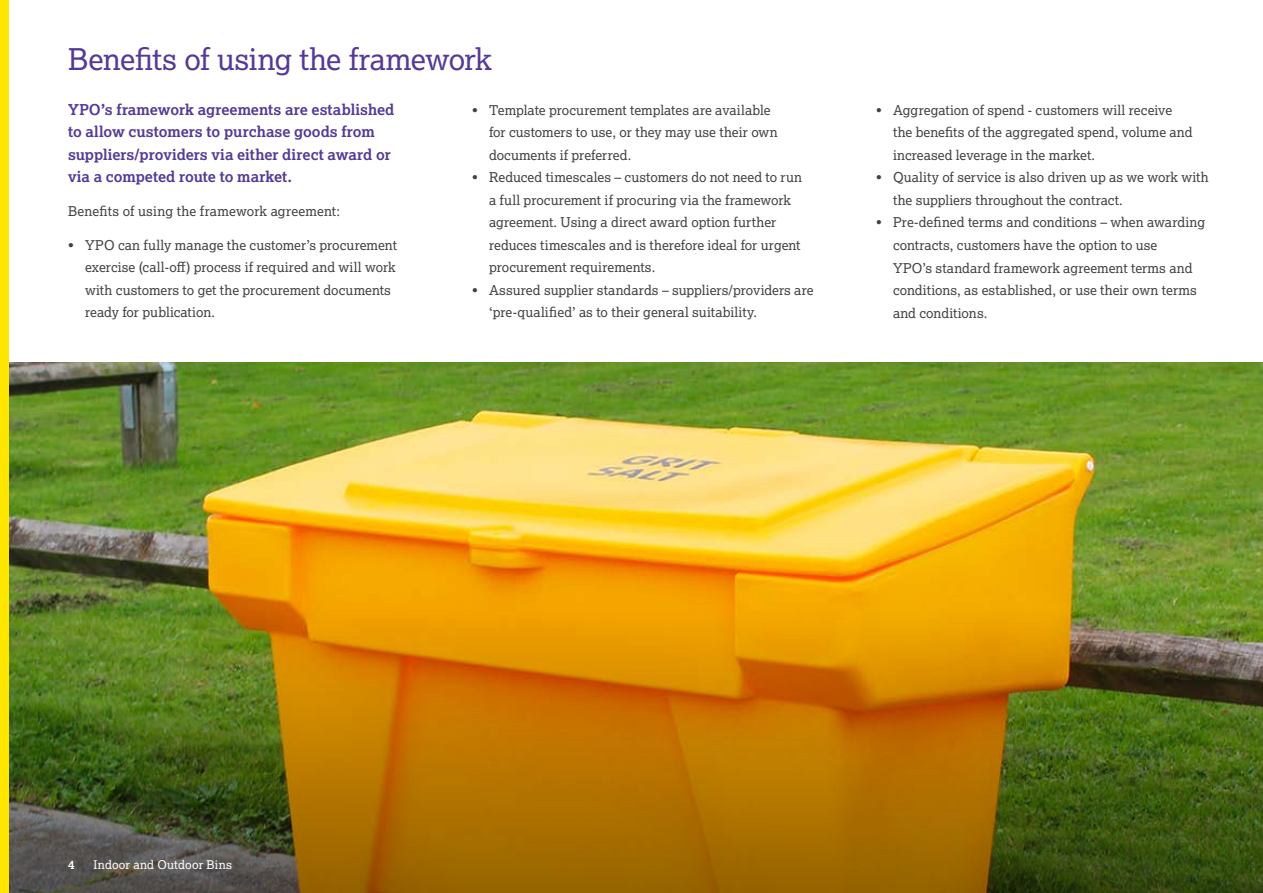
<style>
.page{position:relative;width:1263px;height:893px;background:#fff}
.page>*{position:absolute;margin:0;border:0;box-sizing:border-box;transform-origin:0 0}
.t1{font:30px "Lexia";letter-spacing:-.015em;color:#543996}
.t2{font:700 15px/22.5px "Lexia";color:#543996}
.t3{font:13.5px/22.5px "Lexia";color:#404241}
.t4{font:12px "Lexia";letter-spacing:.01em;color:#fff}
.t5{font:700 12px "Lexia";color:#fff}
</style>
<div class="page">
<img style="left:9px;top:362px;width:1254px;height:248px">
<img style="left:9px;top:610px;width:1254px;height:283px">
<div style="left:0;top:0;width:9px;height:893px;background:#ffe600"></div>
<h1 class="t1" style="left:68px;top:40px;width:425px">Benefits of using the framework</h1>
<p class="t3" style="left:489px;top:98px;width:290px;text-indent:-17px">• Template procurement templates are available for customers to use, or they may use their own documents if preferred.</p>
<p class="t3" style="left:489px;top:166px;width:315px;text-indent:-17px">• Reduced timescales – customers do not need to run a full procurement if procuring via the framework agreement. Using a direct award option further reduces timescales and is therefore ideal for urgent procurement requirements.</p>
<p class="t3" style="left:489px;top:278px;width:326px;text-indent:-17px">• Assured supplier standards – suppliers/providers are ‘pre-qualified’ as to their general suitability.</p>
<p class="t2" style="left:68px;top:98px;width:328px">YPO’s framework agreements are established to allow customers to purchase goods from suppliers/providers via either direct award or via a competed route to market.</p>
<p class="t3" style="left:68px;top:200px;width:274px">Benefits of using the framework agreement:</p>
<p class="t3" style="left:85px;top:233px;width:313px;text-indent:-17px">• YPO can fully manage the customer’s procurement exercise (call-off) process if required and will work with customers to get the procurement documents ready for publication.</p>
<p class="t3" style="left:893px;top:98px;width:301px;text-indent:-17px">• Aggregation of spend - customers will receive the benefits of the aggregated spend, volume and increased leverage in the market.</p>
<p class="t3" style="left:893px;top:166px;width:317px;text-indent:-17px">• Quality of service is also driven up as we work with the suppliers throughout the contract.</p>
<p class="t3" style="left:893px;top:211px;width:314px;text-indent:-17px">• Pre-defined terms and conditions – when awarding contracts, customers have the option to use<br>YPO’s standard framework agreement terms and conditions, as established, or use their own terms and conditions.</p>
<p class="t5" style="left:68px;top:857px;width:8px">4</p>
<p class="t4" style="left:94px;top:857px;width:140px">Indoor and Outdoor Bins</p>
</div>
